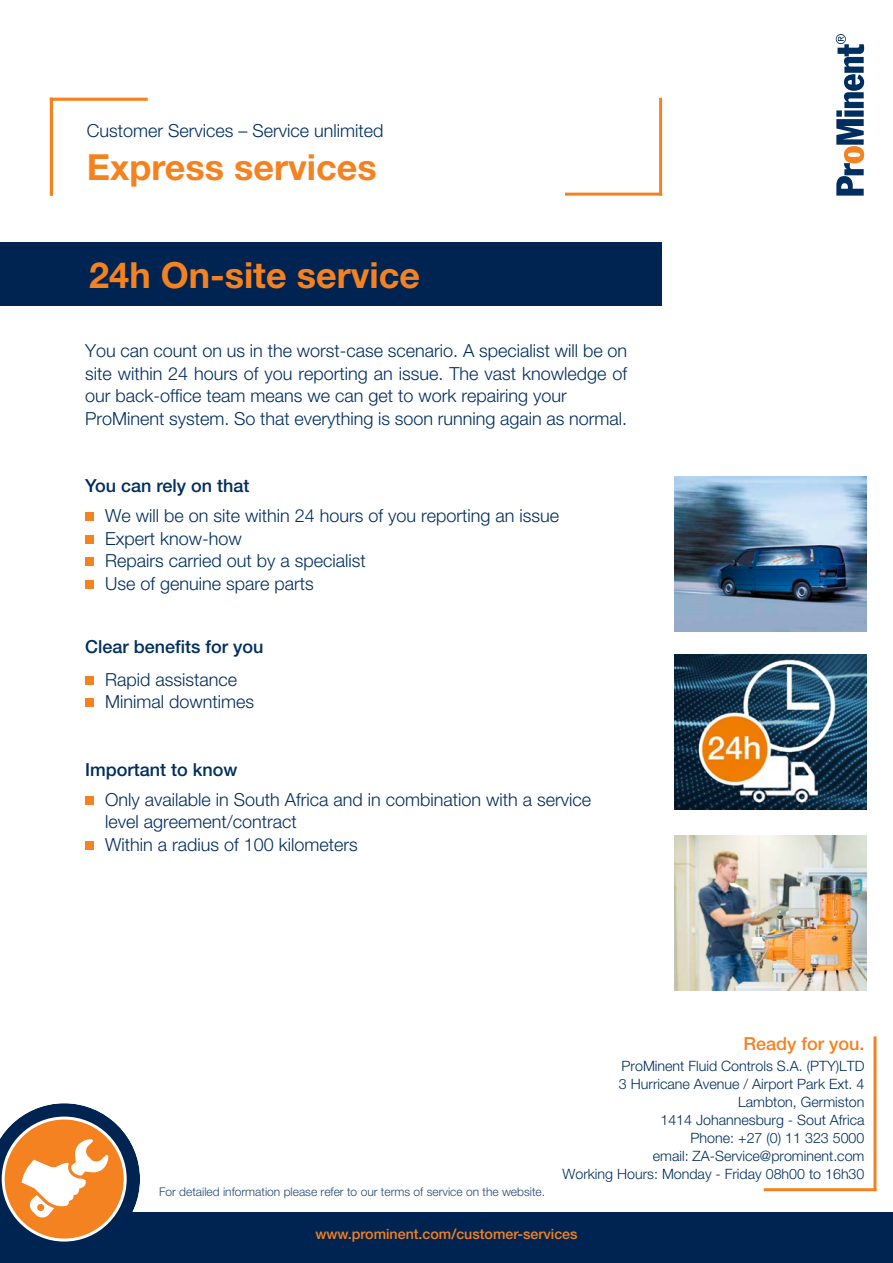
<style>
.page{position:relative;width:893px;height:1263px;background:#fff}
.page>*{position:absolute;margin:0;border:0;box-sizing:border-box;transform-origin:0 0}
.t1{font:700 36px "Helvetica Neue";color:#f58220}
.t2{font:300 18px/22.5px "Helvetica Neue";color:#002e5e}
.t3{font:500 18px "Helvetica Neue";color:#002e5e}
.t4{font:500 18px "Helvetica Neue";color:#f58220}
.t5{font:300 14.25px/18px "Helvetica Neue";color:#002e5e;text-align:right}
.t6{font:500 14.25px "Helvetica Neue";color:#f58220}
.t7{font:300 12px "Helvetica Neue";color:#224875}
.s1{color:#1e416a}
</style>
<div class="page">
<svg style="left:836px;top:34px;width:28px;height:162px"></svg>
<hr style="left:764px;top:1188px;width:112px;height:3px;background:#f58220">
<hr style="left:873px;top:1036px;width:3px;height:155px;background:#f58220">
<hr style="left:659px;top:98px;width:3px;height:98px;background:#f58220">
<hr style="left:564px;top:193px;width:98px;height:3px;background:#f58220">
<div style="left:0;top:1212px;width:893px;height:51px;background:#002451"></div>
<svg style="left:0;top:1103px;width:140px;height:139px"></svg>
<img style="left:675px;top:836px;width:191px;height:154px">
<img style="left:675px;top:655px;width:191px;height:155px">
<img style="left:675px;top:477px;width:191px;height:154px">
<div style="left:85px;top:512px;width:9px;height:9px;background:#f58220"></div>
<div style="left:85px;top:535px;width:9px;height:8px;background:#f58220"></div>
<div style="left:85px;top:557px;width:9px;height:9px;background:#f58220"></div>
<div style="left:85px;top:580px;width:9px;height:8px;background:#f58220"></div>
<div style="left:85px;top:676px;width:9px;height:8px;background:#f58220"></div>
<div style="left:85px;top:698px;width:9px;height:9px;background:#f58220"></div>
<div style="left:85px;top:796px;width:9px;height:8px;background:#f58220"></div>
<div style="left:85px;top:841px;width:9px;height:8px;background:#f58220"></div>
<hr style="left:50px;top:98px;width:3px;height:98px;background:#f58220">
<hr style="left:50px;top:98px;width:98px;height:3px;background:#f58220">
<div style="left:0;top:242px;width:661px;height:64px;background:#002451"></div>
<p class="t2" style="left:87px;top:119px;width:298px">Customer Services – Service unlimited</p>
<h1 class="t1" style="left:87px;top:145px;width:292px">Express services</h1>
<h1 class="t1" style="left:89px;top:253px;width:332px">24h On-site service</h1>
<p class="t2" style="left:85px;top:339px;width:544px">You can count on us in the worst-case scenario. A specialist will be on site within 24 hours of you reporting an issue. The vast knowledge of our back-office team means we can get to work repairing your ProMinent system. So that everything is soon running again as normal.</p>
<p class="t3" style="left:85px;top:475px;width:166px">You can rely on that</p>
<p class="t2" style="left:105px;top:504px;width:456px">We will be on site within 24 hours of you reporting an issue Expert know-how<br>Repairs carried out by a specialist<br>Use of genuine spare parts</p>
<p class="t3" style="left:85px;top:636px;width:180px">Clear benefits for you</p>
<p class="t2" style="left:105px;top:668px;width:150px">Rapid assistance<br>Minimal downtimes</p>
<p class="t3" style="left:85px;top:759px;width:154px">Important to know</p>
<p class="t2" style="left:105px;top:788px;width:488px">Only available in South Africa and in combination with a service level agreement/contract<br>Within a radius of 100 kilometers</p>
<p class="t7" style="left:159px;top:1184px;width:388px">For detailed information please refer to our terms of service on the website<span class="s1">.</span></p>
<p class="t4" style="left:743px;top:1033px;width:123px">Ready for you.</p>
<p class="t5" style="left:562px;top:1057px;width:303px">ProMinent Fluid Controls S.A. (PTY)LTD<br>3 Hurricane Avenue / Airport Park Ext. 4<br>Lambton, Germiston<br>1414 Johannesburg - Sout Africa<br>Phone: +27 (0) 11 323 5000<br>email: ZA-Service@prominent.com<br>Working Hours: Monday - Friday 08h00 to 16h30</p>
<p class="t6" style="left:315px;top:1225px;width:264px">www.prominent.com/customer-services</p>
</div>
